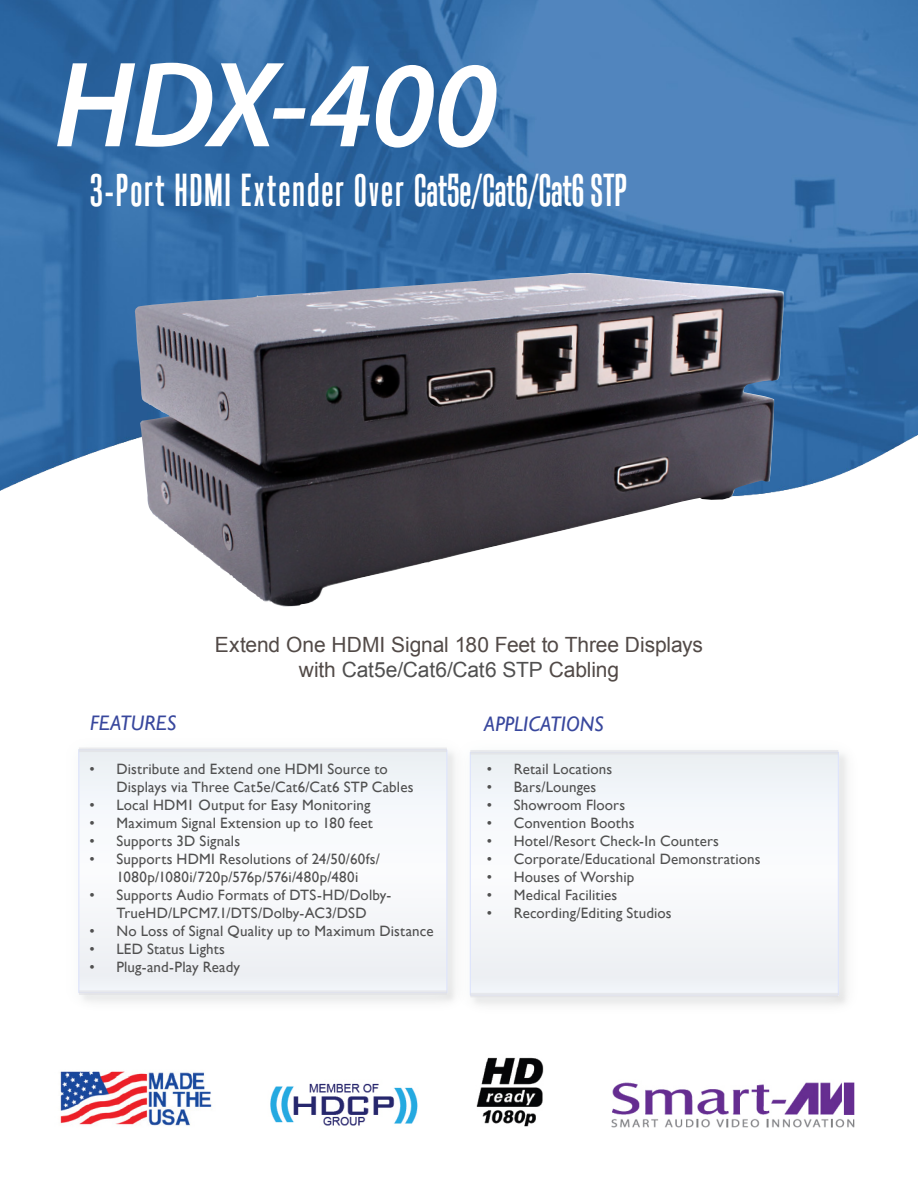
<style>
.page{position:relative;width:918px;height:1188px;background:#fff}
.page>*{position:absolute;margin:0;border:0;box-sizing:border-box;transform-origin:0 0}
.t1{font:italic 600 123px "Myriad Pro";letter-spacing:-.015em;color:#fff}
.t2{font:45px "Tandelle";letter-spacing:.045em;color:#fff}
.t3{font:21px "Arial";letter-spacing:-.005em;color:#524a47}
.t4{font:21px "Arial";letter-spacing:-.005em;color:#505050}
.t5{font:italic 21px "Gill Sans";color:#38479d}
.t6{font:15px/18px "Gill Sans";letter-spacing:.01em;color:#505050;text-align:center}
.s1{color:#524a47}
</style>
<div class="page">
<img style="left:0;top:0;width:918px;height:491px">
<img style="left:60px;top:1057px;width:795px;height:71px">
<img style="left:473px;top:751px;width:374px;height:254px">
<div style="left:473px;top:750px;width:365px;height:247px;background:#f4f6f9"></div>
<div style="left:63px;top:738px;width:410px;height:278px;background:linear-gradient(to bottom,#f4f7fa,#f4f6f8)"></div>
<img style="left:63px;top:738px;width:407px;height:274px">
<div style="left:79px;top:748px;width:368px;height:247px;background:#f4f6f9"></div>
<img style="left:135px;top:273px;width:649px;height:333px">
<p class="t1" style="left:54px;top:27px;width:445px">HDX-400</p>
<p class="t2" style="left:90px;top:164px;width:539px">3-Port HDMI Extender Over Cat5e/Cat6/Cat6 STP</p>
<p class="t3" style="left:215px;top:631px;width:490px">Extend One HDMI Signal 180 Feet to Three Displays</p>
<p class="t4" style="left:299px;top:656px;width:322px"><span class="s1">with</span> Cat5e/Cat6/Cat6 STP <span class="s1">Cabling</span></p>
<p class="t5" style="left:90px;top:711px;width:88px">FEATURES</p>
<p class="t5" style="left:484px;top:711px;width:121px">APPLICATIONS</p>
<p class="t6" style="left:487px;top:760px;width:127px">• Retail Locations</p>
<p class="t6" style="left:487px;top:778px;width:111px">• Bars/Lounges</p>
<p class="t6" style="left:487px;top:796px;width:140px">• Showroom Floors</p>
<p class="t6" style="left:487px;top:814px;width:149px">• Convention Booths</p>
<p class="t6" style="left:487px;top:832px;width:234px">• Hotel/Resort Check-In Counters</p>
<p class="t6" style="left:487px;top:850px;width:275px">• Corporate/Educational Demonstrations</p>
<p class="t6" style="left:487px;top:868px;width:149px">• Houses of Worship</p>
<p class="t6" style="left:487px;top:886px;width:132px">• Medical Facilities</p>
<p class="t6" style="left:487px;top:904px;width:186px">• Recording/Editing Studios</p>
<p class="t6" style="left:116px;top:760px;width:299px;text-align:left;text-indent:-27px">• Distribute and Extend one HDMI Source to<br>Displays via Three Cat5e/Cat6/Cat6 STP Cables</p>
<p class="t6" style="left:89px;top:796px;width:283px">• Local HDM1 Output for Easy Monitoring</p>
<p class="t6" style="left:89px;top:814px;width:285px">• Maximum Signal Extension up to 180 feet</p>
<p class="t6" style="left:89px;top:832px;width:152px">• Supports 3D Signals</p>
<p class="t6" style="left:89px;top:850px;width:292px">• Supports HDMI Resolutions of 24/50/60fs/<br>1080p/1080i/720p/576p/576i/480p/480i</p>
<p class="t6" style="left:89px;top:886px;width:303px">• Supports Audio Formats of DTS-HD/Dolby-<br>TrueHD/LPCM7.1/DTS/Dolby-AC3/DSD</p>
<p class="t6" style="left:89px;top:922px;width:346px">• No Loss of Signal Quality up to Maximum Distance</p>
<p class="t6" style="left:89px;top:940px;width:137px">• LED Status Lights</p>
<p class="t6" style="left:89px;top:958px;width:152px">• Plug-and-Play Ready</p>
</div>
